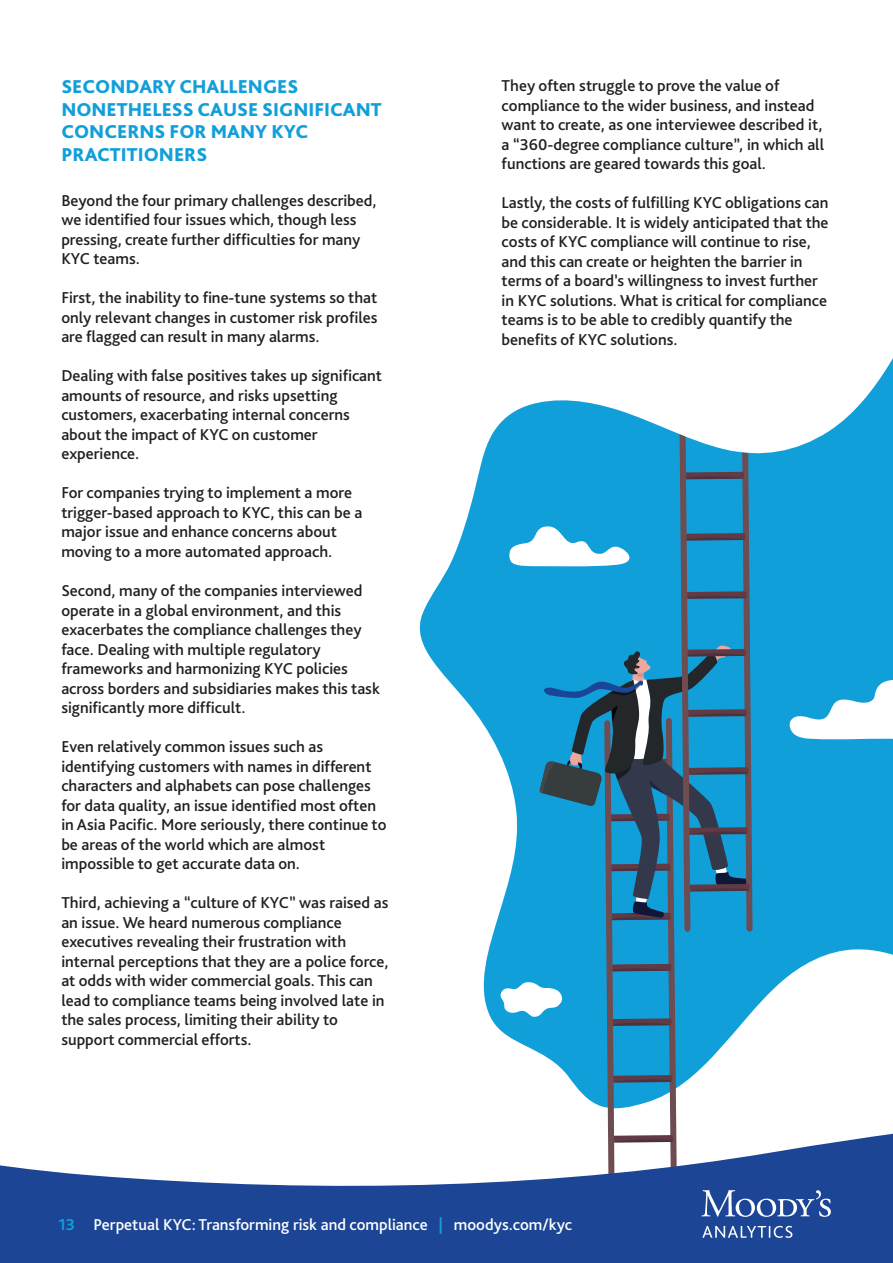
<style>
.page{position:relative;width:893px;height:1263px;background:#fff}
.page>*{position:absolute;margin:0;border:0;box-sizing:border-box;transform-origin:0 0}
.t1{font:800 19.5px/22.5px "Bliss Pro";color:#119fda}
.t2{font:500 16.5px/19.5px "Bliss Pro";color:#231f20}
.t3{font:500 16.5px "Bliss Pro";color:#fff}
.s1{font-weight:700;color:#119fda}
.s2{font-weight:700;color:#1799d6}
</style>
<div class="page">
<svg style="left:419px;top:426px;width:79px;height:602px"></svg>
<svg style="left:0;top:1165px;width:498px;height:42px;fill:#1c4595"></svg>
<div style="left:0;top:1207px;width:893px;height:56px;background:#1c4595"></div>
<svg style="left:498px;top:358px;width:395px;height:880px"></svg>
<p class="t1" style="left:61px;top:75px;width:322px">SECONDARY CHALLENGES<br>NONETHELESS CAUSE SIGNIFICANT<br>CONCERNS FOR MANY KYC<br>PRACTITIONERS</p>
<p class="t2" style="left:61px;top:190px;width:317px">Beyond the four primary challenges described, we identified four issues which, though less pressing, create further difficulties for many KYC teams.</p>
<p class="t2" style="left:61px;top:288px;width:318px;text-align:justify">First, the inability to fine-tune systems so that only relevant changes in customer risk profiles are flagged can result in many alarms.</p>
<p class="t2" style="left:61px;top:366px;width:322px">Dealing with false positives takes up significant amounts of resource, and risks upsetting customers, exacerbating internal concerns about the impact of KYC on customer experience.</p>
<p class="t2" style="left:61px;top:483px;width:303px">For companies trying to implement a more trigger-based approach to KYC, this can be a major issue and enhance concerns about moving to a more automated approach.</p>
<p class="t2" style="left:61px;top:580px;width:320px">Second, many of the companies interviewed operate in a global environment, and this exacerbates the compliance challenges they face. Dealing with multiple regulatory frameworks and harmonizing KYC policies across borders and subsidiaries makes this task significantly more difficult.</p>
<p class="t2" style="left:61px;top:736px;width:327px">Even relatively common issues such as identifying customers with names in different characters and alphabets can pose challenges for data quality, an issue identified most often in Asia Pacific. More seriously, there continue to be areas of the world which are almost impossible to get accurate data on.</p>
<p class="t2" style="left:61px;top:892px;width:329px">Third, achieving a “culture of KYC” was raised as an issue. We heard numerous compliance executives revealing their frustration with internal perceptions that they are a police force, at odds with wider commercial goals. This can lead to compliance teams being involved late in the sales process, limiting their ability to support commercial efforts.</p>
<p class="t2" style="left:502px;top:75px;width:324px">They often struggle to prove the value of compliance to the wider business, and instead want to create, as one interviewee described it, a “360-degree compliance culture”, in which all functions are geared towards this goal.</p>
<p class="t2" style="left:502px;top:192px;width:328px">Lastly, the costs of fulfilling KYC obligations can be considerable. It is widely anticipated that the costs of KYC compliance will continue to rise, and this can create or heighten the barrier in terms of a board’s willingness to invest further in KYC solutions. What is critical for compliance teams is to be able to credibly quantify the benefits of KYC solutions.</p>
<p class="t3" style="left:59px;top:1214px;width:515px"><span class="s1">13</span> Perpetual KYC: Transforming risk and compliance <span class="s2">|</span> moodys.com/kyc</p>
</div>
